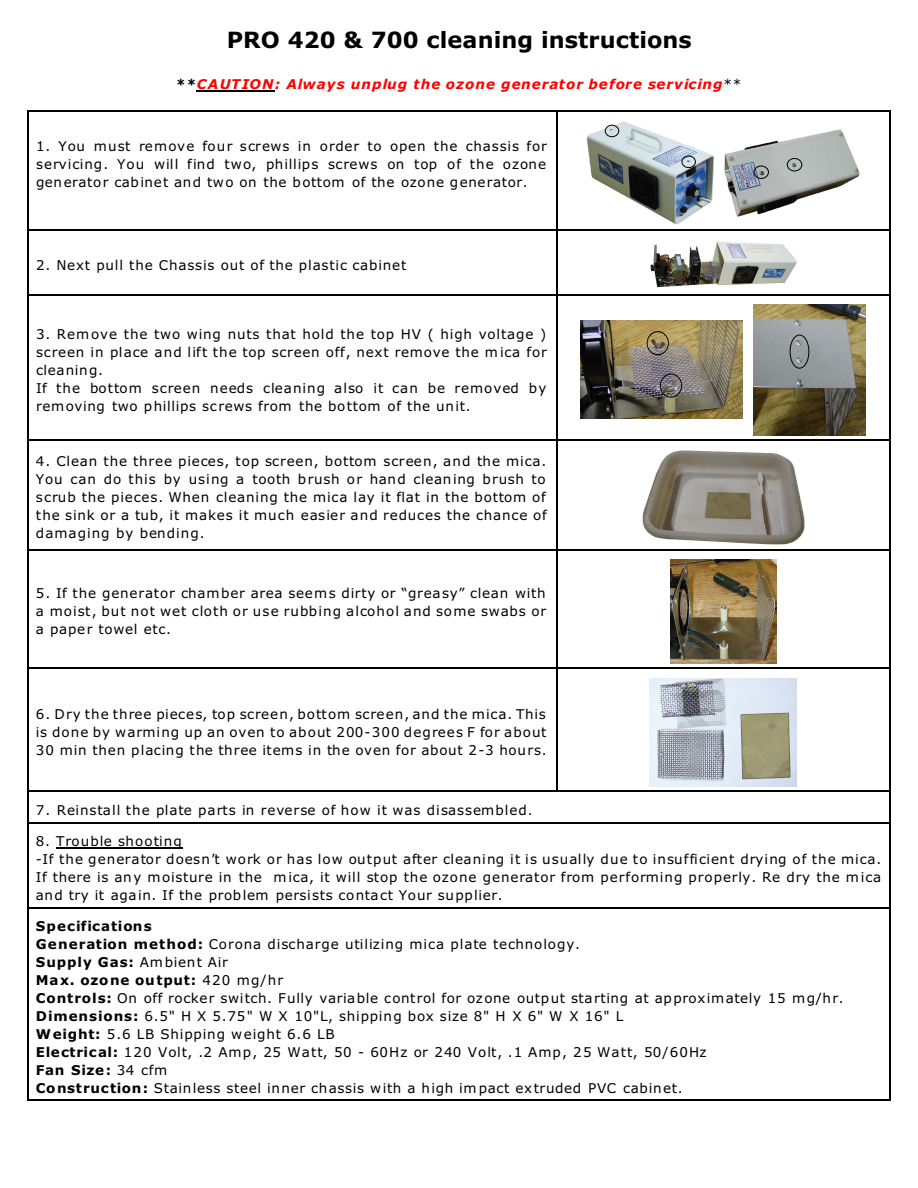
<style>
.page{position:relative;width:918px;height:1188px;background:#fff}
.page>*{position:absolute;margin:0;border:0;box-sizing:border-box;transform-origin:0 0}
.t1{font:700 22.35px "Verdana";letter-spacing:.005em;color:#000}
.t2{font:13.5px/18px "Verdana";letter-spacing:.06em;color:#000;text-align:justify}
.t3{font:italic 700 13.5px "Verdana";letter-spacing:.08em;color:#f00}
.s1{color:#000}
.s2{font-weight:400;font-style:normal;color:#000}
.s3{font-weight:700}
</style>
<div class="page">
<hr style="left:27px;top:111px;width:1px;height:118px;background:#000">
<hr style="left:27px;top:111px;width:529px;height:1px;background:#000">
<hr style="left:556px;top:111px;width:1px;height:118px;background:#000">
<hr style="left:890px;top:111px;width:1px;height:118px;background:#000">
<hr style="left:556px;top:111px;width:335px;height:1px;background:#000">
<hr style="left:27px;top:229px;width:1px;height:65px;background:#000">
<hr style="left:27px;top:229px;width:529px;height:1px;background:#000">
<hr style="left:556px;top:229px;width:1px;height:65px;background:#000">
<hr style="left:890px;top:229px;width:1px;height:65px;background:#000">
<hr style="left:556px;top:229px;width:335px;height:1px;background:#000">
<hr style="left:27px;top:294px;width:1px;height:145px;background:#000">
<hr style="left:27px;top:294px;width:529px;height:1px;background:#000">
<hr style="left:556px;top:294px;width:1px;height:145px;background:#000">
<hr style="left:890px;top:294px;width:1px;height:145px;background:#000">
<hr style="left:556px;top:294px;width:335px;height:1px;background:#000">
<hr style="left:27px;top:439px;width:1px;height:110px;background:#000">
<hr style="left:27px;top:439px;width:529px;height:1px;background:#000">
<hr style="left:556px;top:439px;width:1px;height:110px;background:#000">
<hr style="left:890px;top:439px;width:1px;height:110px;background:#000">
<hr style="left:556px;top:439px;width:335px;height:1px;background:#000">
<hr style="left:27px;top:549px;width:1px;height:118px;background:#000">
<hr style="left:27px;top:549px;width:529px;height:1px;background:#000">
<hr style="left:556px;top:549px;width:1px;height:118px;background:#000">
<hr style="left:890px;top:549px;width:1px;height:118px;background:#000">
<hr style="left:556px;top:549px;width:335px;height:1px;background:#000">
<hr style="left:27px;top:667px;width:1px;height:124px;background:#000">
<hr style="left:27px;top:667px;width:529px;height:2px;background:#000">
<hr style="left:556px;top:667px;width:1px;height:124px;background:#000">
<hr style="left:890px;top:667px;width:1px;height:124px;background:#000">
<hr style="left:556px;top:667px;width:335px;height:2px;background:#000">
<hr style="left:27px;top:791px;width:1px;height:31px;background:#000">
<hr style="left:27px;top:791px;width:529px;height:1px;background:#000">
<hr style="left:890px;top:791px;width:1px;height:31px;background:#000">
<hr style="left:556px;top:791px;width:335px;height:1px;background:#000">
<hr style="left:27px;top:822px;width:1px;height:85px;background:#000">
<hr style="left:890px;top:822px;width:1px;height:85px;background:#000">
<hr style="left:27px;top:822px;width:864px;height:1px;background:#000">
<hr style="left:27px;top:907px;width:1px;height:194px;background:#000">
<hr style="left:890px;top:907px;width:1px;height:194px;background:#000">
<hr style="left:27px;top:907px;width:864px;height:2px;background:#000">
<hr style="left:27px;top:1099px;width:864px;height:2px;background:#000">
<hr style="left:197px;top:91px;width:78px;height:1px;background:#000">
<img style="left:587px;top:121px;width:127px;height:104px">
<svg style="left:681px;top:156px;width:15px;height:12px"></svg>
<svg style="left:605px;top:125px;width:14px;height:12px"></svg>
<img style="left:725px;top:129px;width:135px;height:87px">
<svg style="left:787px;top:158px;width:15px;height:13px"></svg>
<svg style="left:753px;top:165px;width:16px;height:14px"></svg>
<img style="left:650px;top:241px;width:147px;height:47px">
<img style="left:581px;top:321px;width:162px;height:97px">
<svg style="left:646px;top:331px;width:23px;height:25px"></svg>
<svg style="left:660px;top:373px;width:22px;height:25px"></svg>
<img style="left:753px;top:305px;width:113px;height:130px">
<svg style="left:790px;top:335px;width:19px;height:34px"></svg>
<img style="left:642px;top:450px;width:162px;height:95px">
<img style="left:670px;top:560px;width:107px;height:103px">
<img style="left:650px;top:678px;width:147px;height:108px">
<hr style="left:56px;top:847px;width:126px;height:2px;background:#000">
<h1 class="t1" style="left:227px;top:31px;width:467px">PRO 420 &amp; 700 cleaning instructions</h1>
<p class="t3" style="left:176px;top:79px;width:568px"><span class="s1">**</span>CAUTION: Always unplug the ozone generator before servicing<span class="s2">**</span></p>
<p class="t2" style="left:36px;top:138px;width:512px">1. You must remove four screws in order to open the chassis for servicing. You will find two, phillips screws on top of the ozone generator cabinet and two on the bottom of the ozone generator.</p>
<p class="t2" style="left:36px;top:257px;width:372px">2. Next pull the Chassis out of the plastic cabinet</p>
<p class="t2" style="left:36px;top:326px;width:512px;text-align:left">3. Remove the two wing nuts that hold the top HV ( high voltage ) screen in place and lift the top screen off, next remove the mica for cleaning.<br>If the bottom screen needs cleaning also it can be removed by removing two phillips screws from the bottom of the unit.</p>
<p class="t2" style="left:36px;top:453px;width:512px">4. Clean the three pieces, top screen, bottom screen, and the mica.<br>You can do this by using a tooth brush or hand cleaning brush to scrub the pieces. When cleaning the mica lay it flat in the bottom of the sink or a tub, it makes it much easier and reduces the chance of damaging by bending.</p>
<p class="t2" style="left:36px;top:586px;width:512px">5. If the generator chamber area seems dirty or “greasy” clean with a moist, but not wet cloth or use rubbing alcohol and some swabs or a paper towel etc.</p>
<p class="t2" style="left:36px;top:707px;width:512px">6. Dry the three pieces, top screen, bottom screen, and the mica. This is done by warming up an oven to about 200-300 degrees F for about 30 min then placing the three items in the oven for about 2-3 hours.</p>
<p class="t2" style="left:36px;top:802px;width:498px">7. Reinstall the plate parts in reverse of how it was disassembled.</p>
<p class="t2" style="left:36px;top:833px;width:847px;text-align:left">8. Trouble shooting<br>-If the generator doesn’t work or has low output after cleaning it is usually due to insufficient drying of the mica.<br>If there is any moisture in the mica, it will stop the ozone generator from performing properly. Re dry the mica and try it again. If the problem persists contact Your supplier.</p>
<p class="t2" style="left:36px;top:918px;width:809px;text-align:left"><span class="s3">Specifications<br>Generation method:</span> Corona discharge utilizing mica plate technology.<br><span class="s3">Supply Gas:</span> Ambient Air<br><span class="s3">Max. ozone output:</span> 420 mg/hr<br><span class="s3">Controls:</span> On off rocker switch. Fully variable control for ozone output starting at approximately 15 mg/hr.<br><span class="s3">Dimensions:</span> 6.5" H X 5.75" W X 10"L, shipping box size 8" H X 6" W X 16" L<br><span class="s3">Weight:</span> 5.6 LB Shipping weight 6.6 LB<br><span class="s3">Electrical:</span> 120 Volt, .2 Amp, 25 Watt, 50 - 60Hz or 240 Volt, .1 Amp, 25 Watt, 50/60Hz<br><span class="s3">Fan Size:</span> 34 cfm<br><span class="s3">Construction:</span> Stainless steel inner chassis with a high impact extruded PVC cabinet.</p>
</div>
